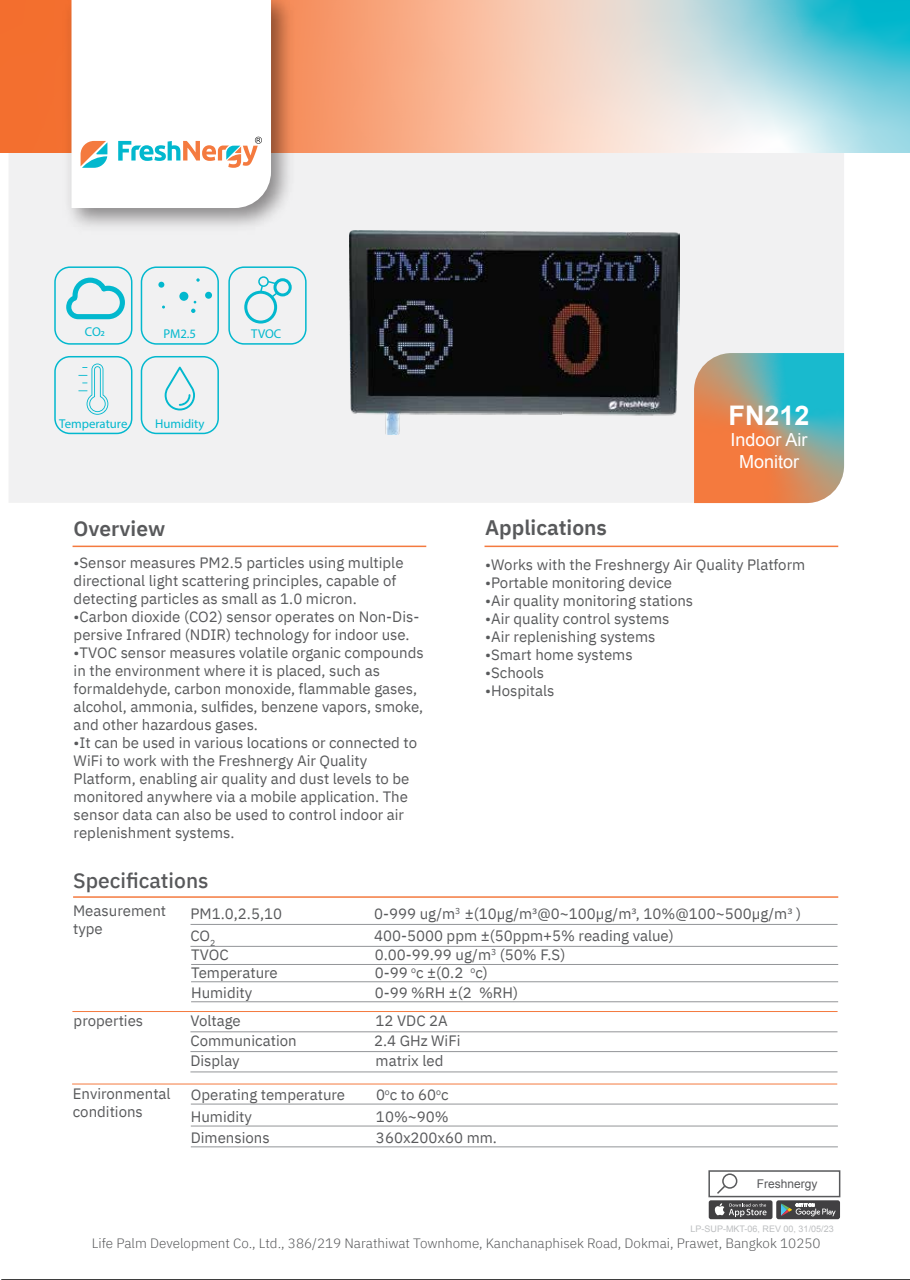
<style>
.page{position:relative;width:910px;height:1280px;background:#fff}
.page>*{position:absolute;margin:0;border:0;box-sizing:border-box;transform-origin:0 0}
.t1{font:700 27px "Arial";color:#fff}
.t2{font:600 21px "IBM Plex Sans Thai";color:#58595b}
.t3{font:500 21px "IBM Plex Sans Thai";color:#58595b}
.t4{font:18px/21.6px "Arial";color:#fff;text-align:center}
.t5{font:15px/18px "IBM Plex Sans Thai";color:#58595b}
.t6{font:300 13.5px "IBM Plex Sans Thai";color:#58595b}
.t7{font:12.75px "Myriad Pro";color:#02b8ce}
.t8{font:12px "Arial";color:#58595b}
.t9{font:9px "Arial";color:#bcbec0}
</style>
<div class="page">
<div style="left:9px;top:152px;width:835px;height:351px;background:#f1f1f2"></div>
<svg style="left:0;top:0;width:910px;height:152px;background:#d6c0af"></svg>
<img style="left:56px;top:0;width:245px;height:238px">
<svg style="left:694px;top:353px;width:150px;height:150px;background:#a69a7f"></svg>
<hr style="left:73px;top:546px;width:353px;height:1px;background:#f47a3f">
<hr style="left:484px;top:546px;width:354px;height:1px;background:#f47a3f">
<hr style="left:73px;top:896px;width:765px;height:2px;background:#f47a3f">
<hr style="left:190px;top:924px;width:648px;height:1px;background:#939598">
<hr style="left:190px;top:1031px;width:647px;height:1px;background:#939598">
<hr style="left:190px;top:1051px;width:647px;height:1px;background:#939598">
<hr style="left:72px;top:1011px;width:766px;height:1px;background:#f47a3f">
<hr style="left:72px;top:1084px;width:765px;height:1px;background:#f47a3f">
<div style="left:709px;top:1200px;width:63px;height:19px;background:#414042;border-radius:2px"></div>
<svg style="left:714px;top:1203px;width:52px;height:14px"></svg>
<div style="left:776px;top:1200px;width:64px;height:19px;background:#414042;border-radius:2px"></div>
<svg style="left:781px;top:1203px;width:55px;height:13px"></svg>
<div style="left:708px;top:1170px;width:132px;height:27px;border:2px solid #58595b"></div>
<div style="left:722px;top:1173px;width:15px;height:16px;border:2px solid #58595b;border-radius:50%"></div>
<svg style="left:715px;top:1184px;width:12px;height:11px"></svg>
<hr style="left:190px;top:1072px;width:647px;height:1px;background:#939598">
<hr style="left:190px;top:946px;width:647px;height:1px;background:#939598">
<hr style="left:191px;top:1104px;width:647px;height:1px;background:#939598">
<hr style="left:191px;top:1126px;width:647px;height:1px;background:#939598">
<hr style="left:191px;top:1146px;width:647px;height:1px;background:#939598">
<svg style="left:72px;top:0;width:199px;height:208px"></svg>
<hr style="left:1px;top:1279px;width:909px;height:1px;background:#000">
<div style="left:141px;top:266px;width:78px;height:79px;border:2px solid #02b8ce;border-radius:15px"></div>
<svg style="left:158px;top:282px;width:6px;height:6px"></svg>
<div style="left:179px;top:292px;width:9px;height:9px;background:#02b8ce;border-radius:50%"></div>
<svg style="left:196px;top:278px;width:4px;height:4px"></svg>
<div style="left:205px;top:292px;width:7px;height:7px;background:#02b8ce;border-radius:50%"></div>
<svg style="left:191px;top:309px;width:4px;height:4px"></svg>
<div style="left:54px;top:356px;width:78px;height:78px;border:2px solid #02b8ce;border-radius:15px"></div>
<svg style="left:78px;top:363px;width:30px;height:52px"></svg>
<div style="left:141px;top:356px;width:78px;height:78px;border:2px solid #02b8ce;border-radius:15px"></div>
<svg style="left:165px;top:366px;width:30px;height:44px"></svg>
<div style="left:54px;top:266px;width:78px;height:79px;border:2px solid #02b8ce;border-radius:15px"></div>
<svg style="left:66px;top:278px;width:59px;height:41px"></svg>
<div style="left:228px;top:266px;width:79px;height:79px;border:2px solid #02b8ce;border-radius:15px"></div>
<div style="left:273px;top:278px;width:19px;height:18px;border:3px solid #02b8ce;border-radius:50%"></div>
<div style="left:244px;top:291px;width:33px;height:33px;border:3px solid #02b8ce;border-radius:50%"></div>
<div style="left:258px;top:276px;width:11px;height:11px;border:2px solid #02b8ce;border-radius:50%"></div>
<svg style="left:259px;top:280px;width:20px;height:19px"></svg>
<hr style="left:191px;top:964px;width:647px;height:1px;background:#939598">
<hr style="left:191px;top:981px;width:647px;height:1px;background:#939598">
<hr style="left:191px;top:1001px;width:647px;height:1px;background:#939598">
<img style="left:349px;top:231px;width:330px;height:203px">
<p class="t7" style="left:85px;top:324px;width:21px">CO2</p>
<p class="t7" style="left:251px;top:326px;width:32px">TVOC</p>
<p class="t7" style="left:163px;top:326px;width:34px">PM2.5</p>
<p class="t7" style="left:59px;top:416px;width:70px">Temperature</p>
<p class="t7" style="left:155px;top:416px;width:51px">Humidity</p>
<h2 class="t2" style="left:74px;top:516px;width:93px">Overview</h2>
<p class="t5" style="left:74px;top:554px;width:331px">•Sensor measures PM2.5 particles using multiple directional light scattering principles, capable of detecting particles as small as 1.0 micron.</p>
<p class="t5" style="left:74px;top:608px;width:347px">•Carbon dioxide (CO2) sensor operates on Non-Dis&shy;persive Infrared (NDIR) technology for indoor use.</p>
<p class="t5" style="left:74px;top:644px;width:352px">•TVOC sensor measures volatile organic compounds in the environment where it is placed, such as formaldehyde, carbon monoxide, flammable gases, alcohol, ammonia, sulfides, benzene vapors, smoke, and other hazardous gases.</p>
<p class="t5" style="left:74px;top:734px;width:345px">•It can be used in various locations or connected to WiFi to work with the Freshnergy Air Quality Platform, enabling air quality and dust levels to be monitored anywhere via a mobile application. The sensor data can also be used to control indoor air replenishment systems.</p>
<h1 class="t1" style="left:728px;top:398px;width:83px">FN212</h1>
<p class="t4" style="left:730px;top:430px;width:79px">Indoor Air<br>Monitor</p>
<h2 class="t2" style="left:485px;top:516px;width:124px">Applications</h2>
<p class="t5" style="left:485px;top:556px;width:322px">•Works with the Freshnergy Air Quality Platform</p>
<p class="t5" style="left:485px;top:574px;width:188px">•Portable monitoring device</p>
<p class="t5" style="left:485px;top:592px;width:210px">•Air quality monitoring stations</p>
<p class="t5" style="left:485px;top:610px;width:186px">•Air quality control systems</p>
<p class="t5" style="left:485px;top:628px;width:172px">•Air replenishing systems</p>
<p class="t5" style="left:485px;top:646px;width:149px">•Smart home systems</p>
<p class="t5" style="left:485px;top:664px;width:60px">•Schools</p>
<p class="t5" style="left:485px;top:682px;width:71px">•Hospitals</p>
<h2 class="t3" style="left:73px;top:868px;width:137px">Specifications</h2>
<p class="t5" style="left:73px;top:902px;width:95px">Measurement type</p>
<p class="t5" style="left:190px;top:905px;width:93px">PM1.0,2.5,10</p>
<p class="t5" style="left:374px;top:905px;width:428px">0-999 ug/m<sup>3</sup> ±(10µg/m³@0~100µg/m³, 10%@100~500µg/m³ )</p>
<p class="t5" style="left:190px;top:926px;width:26px">CO<sub>2</sub></p>
<p class="t5" style="left:374px;top:926px;width:301px">400-5000 ppm ±(50ppm+5% reading value)</p>
<p class="t5" style="left:74px;top:1012px;width:71px">properties</p>
<p class="t5" style="left:191px;top:946px;width:39px">TVOC</p>
<p class="t5" style="left:375px;top:946px;width:192px">0.00-99.99 ug/m<sup>3</sup> (50% F.S)</p>
<p class="t5" style="left:191px;top:963px;width:88px">Temperature</p>
<p class="t5" style="left:375px;top:963px;width:115px">0-99 <sup>o</sup>c ±(0.2 <sup>o</sup>c)</p>
<p class="t5" style="left:191px;top:983px;width:63px">Humidity</p>
<p class="t5" style="left:375px;top:983px;width:145px">0-99 %RH ±(2 %RH)</p>
<p class="t5" style="left:190px;top:1012px;width:52px">Voltage</p>
<p class="t5" style="left:376px;top:1012px;width:74px">12 VDC 2A</p>
<p class="t5" style="left:190px;top:1032px;width:108px">Communication</p>
<p class="t5" style="left:374px;top:1032px;width:88px">2.4 GHz WiFi</p>
<p class="t5" style="left:190px;top:1052px;width:51px">Display</p>
<p class="t5" style="left:376px;top:1052px;width:69px">matrix led</p>
<p class="t5" style="left:73px;top:1084px;width:99px">Environmental conditions</p>
<p class="t5" style="left:191px;top:1086px;width:156px">Operating temperature</p>
<p class="t5" style="left:376px;top:1086px;width:74px">0<sup>o</sup>c to 60<sup>o</sup>c</p>
<p class="t5" style="left:191px;top:1108px;width:63px">Humidity</p>
<p class="t5" style="left:376px;top:1108px;width:74px">10%~90%</p>
<p class="t5" style="left:191px;top:1128px;width:80px">Dimensions</p>
<p class="t5" style="left:376px;top:1128px;width:123px">360x200x60 mm.</p>
<p class="t8" style="left:757px;top:1176px;width:62px">Freshnergy</p>
<p class="t9" style="left:691px;top:1222px;width:145px">LP-SUP-MKT-06, REV 00, 31/05/23</p>
<p class="t6" style="left:92px;top:1235px;width:730px">Life Palm Development Co., Ltd., 386/219 Narathiwat Townhome, Kanchanaphisek Road, Dokmai, Prawet, Bangkok 10250</p>
</div>
